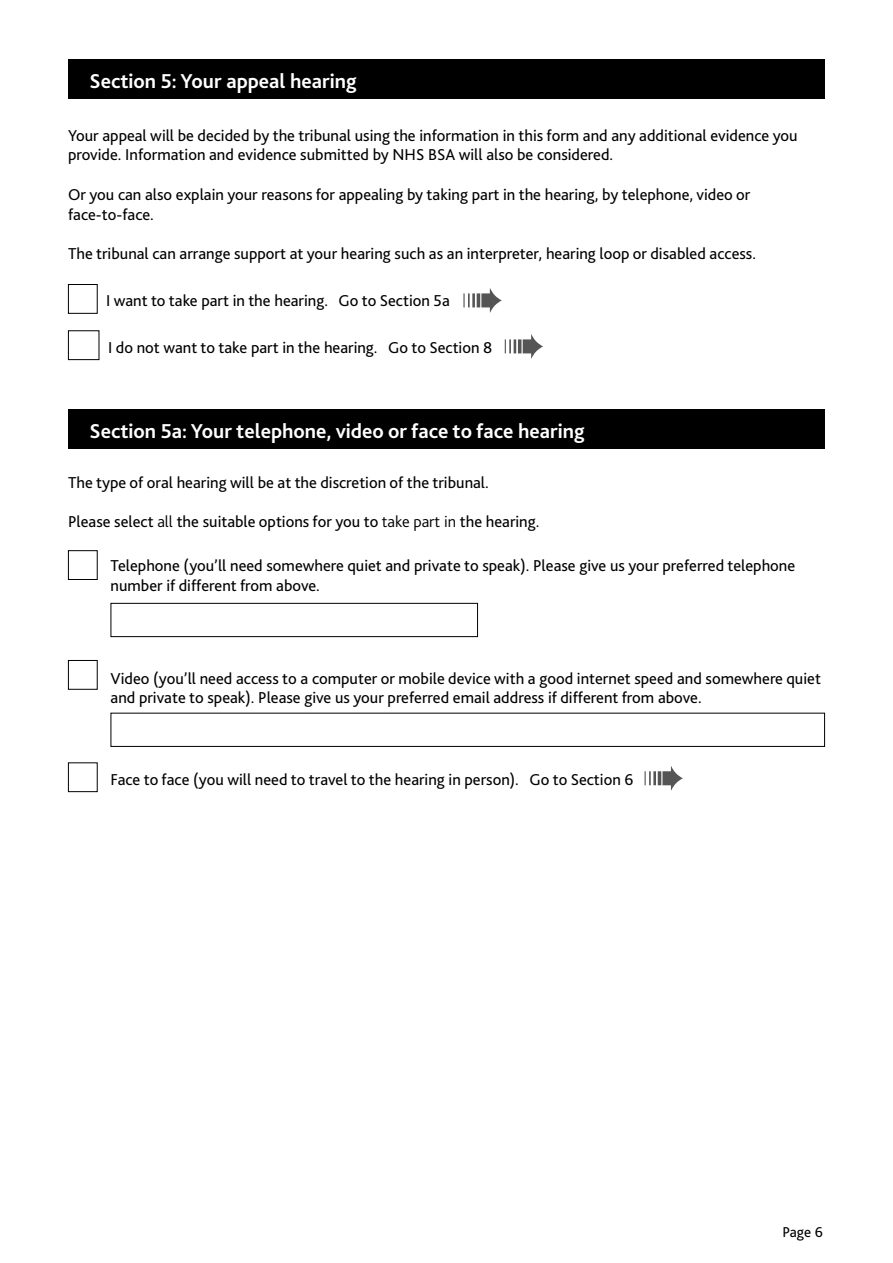
<style>
.page{position:relative;width:893px;height:1263px;background:#fff}
.page>*{position:absolute;margin:0;border:0;box-sizing:border-box;transform-origin:0 0}
.t1{font:700 21px "Bliss 2";color:#fff}
.Body_text{font:16.5px/19.8px "Bliss 2";color:#000}
.t2{font:15px "Bliss 2";color:#000}
.s1{font-weight:300}
</style>
<div class="page">
<div style="left:68px;top:60px;width:757px;height:39px;background:#000"></div>
<div style="left:68px;top:284px;width:30px;height:30px;border:1px solid #000"></div>
<div style="left:68px;top:330px;width:31px;height:30px;border:1px solid #000"></div>
<svg style="left:463px;top:288px;width:39px;height:24px"></svg>
<svg style="left:505px;top:334px;width:38px;height:24px"></svg>
<div style="left:68px;top:409px;width:757px;height:39px;background:#000"></div>
<div style="left:68px;top:550px;width:30px;height:30px;border:1px solid #000"></div>
<div style="left:111px;top:603px;width:367px;height:34px;border:1px solid #000"></div>
<div style="left:68px;top:660px;width:30px;height:30px;border:1px solid #000"></div>
<div style="left:111px;top:713px;width:714px;height:34px;border:1px solid #000"></div>
<div style="left:68px;top:762px;width:30px;height:30px;border:1px solid #000"></div>
<svg style="left:644px;top:766px;width:39px;height:24px"></svg>
<p class="t1" style="left:90px;top:68px;width:269px">Section 5: Your appeal hearing</p>
<p class="Body_text" style="left:68px;top:125px;width:731px">Your appeal will be decided by the tribunal using the information in this form and any additional evidence you provide. Information and evidence submitted by NHS BSA will also be considered.</p>
<p class="Body_text" style="left:68px;top:184px;width:684px">Or you can also explain your reasons for appealing by taking part in the hearing, by telephone, video or face-to-face.</p>
<p class="Body_text" style="left:68px;top:243px;width:690px">The tribunal can arrange support at your hearing such as an interpreter, hearing loop or disabled access.</p>
<p class="Body_text" style="left:106px;top:290px;width:345px">I want to take part in the hearing. Go to Section 5a</p>
<p class="Body_text" style="left:108px;top:337px;width:386px">I do not want to take part in the hearing. Go to Section 8</p>
<p class="t1" style="left:90px;top:418px;width:497px">Section 5a: Your telephone, video or face to face hearing</p>
<p class="Body_text" style="left:68px;top:472px;width:422px">The type of oral hearing will be at the discretion of the tribunal.</p>
<p class="Body_text" style="left:68px;top:511px;width:473px">Please select <span class="s1">all</span> the suitable options for you to <span class="s1">take part in</span> the hearing.</p>
<p class="Body_text" style="left:111px;top:555px;width:686px">Telephone (you’ll need somewhere quiet and private to speak). Please give us your preferred telephone number if different from above.</p>
<p class="Body_text" style="left:111px;top:668px;width:712px">Video (you’ll need access to a computer or mobile device with a good internet speed and somewhere quiet and private to speak). Please give us your preferred email address if different from above.</p>
<p class="Body_text" style="left:111px;top:769px;width:524px">Face to face (you will need to travel to the hearing in person). Go to Section 6</p>
<p class="t2" style="left:782px;top:1223px;width:42px">Page 6</p>
</div>
